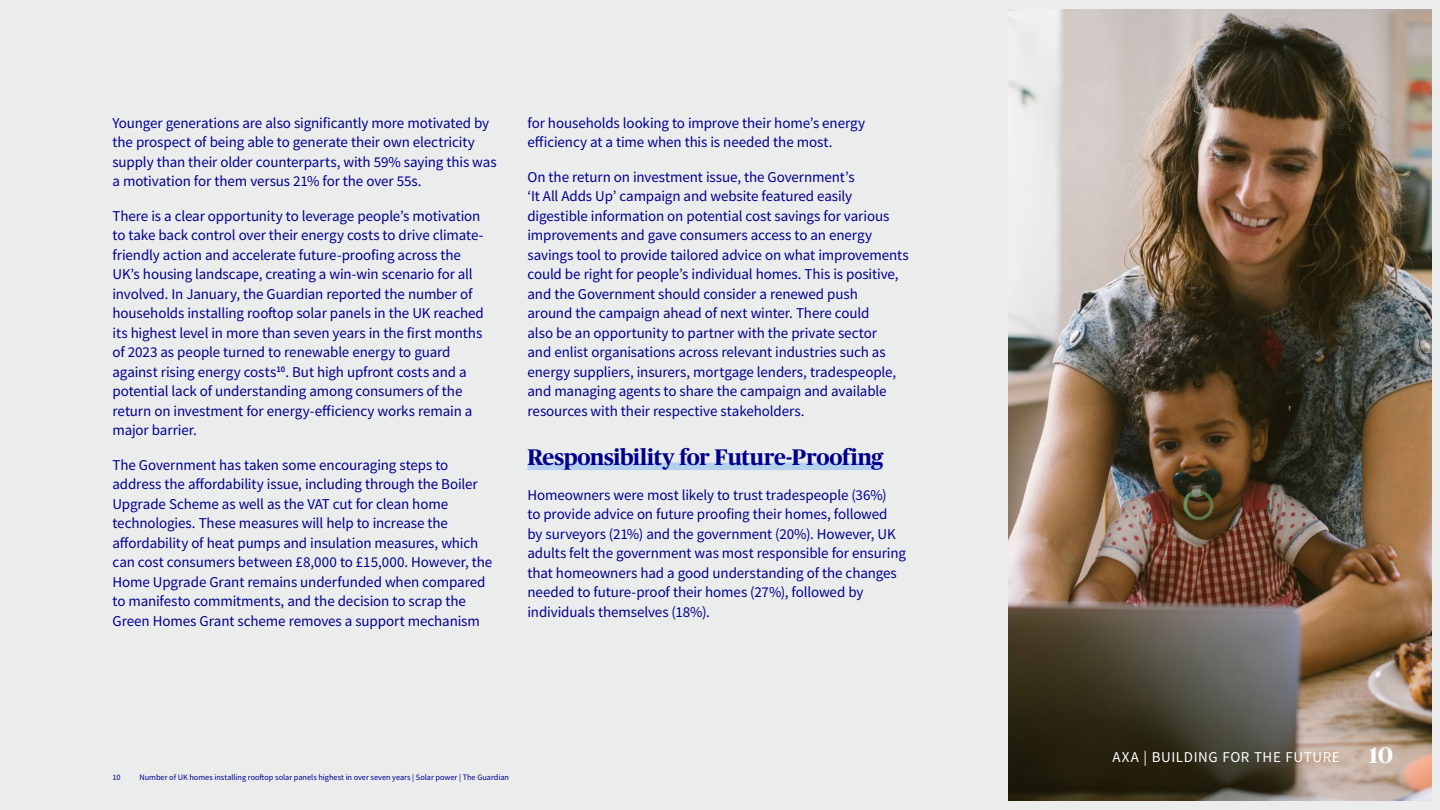
<style>
.page{position:relative;width:1440px;height:810px;background:#ebecec}
.page>*{position:absolute;margin:0;border:0;box-sizing:border-box;transform-origin:0 0}
.Body_bullets{font:700 22.5px "Publico Headline Trial";letter-spacing:-.015em;color:#00008f}
.t1{font:700 22.5px "Publico Headline Trial";color:#fff}
.Body_bullets-2{font:15px/19.5px "Source Sans Pro";letter-spacing:-.01em;color:#00008f}
.t2{font:15px "Source Sans Pro";letter-spacing:.04em;color:#fff}
.t3{font:8.25px "Source Sans Pro";letter-spacing:-.005em;color:#00008f}
</style>
<div class="page">
<div style="left:527px;top:463px;width:355px;height:7px;background:#b5d0ee"></div>
<img style="left:1008px;top:9px;width:423px;height:792px">
<p class="Body_bullets-2" style="left:112px;top:113px;width:386px">Younger generations are also significantly more motivated by the prospect of being able to generate their own electricity supply than their older counterparts, with 59% saying this was a motivation for them versus 21% for the over 55s.</p>
<p class="Body_bullets-2" style="left:112px;top:206px;width:373px">There is a clear opportunity to leverage people’s motivation to take back control over their energy costs to drive climate&shy;friendly action and accelerate future-proofing across the UK’s housing landscape, creating a win-win scenario for all involved. In January, the Guardian reported the number of households installing rooftop solar panels in the UK reached its highest level in more than seven years in the first months of 2023 as people turned to renewable energy to guard against rising energy costs<sup>10</sup>. But high upfront costs and a potential lack of understanding among consumers of the return on investment for energy-efficiency works remain a major barrier.</p>
<p class="Body_bullets-2" style="left:112px;top:455px;width:381px">The Government has taken some encouraging steps to address the affordability issue, including through the Boiler Upgrade Scheme as well as the VAT cut for clean home technologies. These measures will help to increase the affordability of heat pumps and insulation measures, which can cost consumers between £8,000 to £15,000. However, the Home Upgrade Grant remains underfunded when compared to manifesto commitments, and the decision to scrap the Green Homes Grant scheme removes a support mechanism</p>
<p class="Body_bullets-2" style="left:527px;top:113px;width:339px">for households looking to improve their home’s energy efficiency at a time when this is needed the most.</p>
<p class="Body_bullets-2" style="left:527px;top:167px;width:383px">On the return on investment issue, the Government’s<br>‘It All Adds Up’ campaign and website featured easily digestible information on potential cost savings for various improvements and gave consumers access to an energy savings tool to provide tailored advice on what improvements could be right for people’s individual homes. This is positive, and the Government should consider a renewed push<br>around the campaign ahead of next winter. There could<br>also be an opportunity to partner with the private sector<br>and enlist organisations across relevant industries such as energy suppliers, insurers, mortgage lenders, tradespeople, and managing agents to share the campaign and available resources with their respective stakeholders.</p>
<p class="Body_bullets" style="left:527px;top:448px;width:357px">Responsibility for Future-Proofing</p>
<p class="Body_bullets-2" style="left:527px;top:485px;width:380px">Homeowners were most likely to trust tradespeople (36%)<br>to provide advice on future proofing their homes, followed by surveyors (21%) and the government (20%). However, UK adults felt the government was most responsible for ensuring that homeowners had a good understanding of the changes needed to future-proof their homes (27%), followed by individuals themselves (18%).</p>
<p class="t3" style="left:112px;top:772px;width:10px">10</p>
<p class="t3" style="left:140px;top:772px;width:371px">Number of UK homes installing rooftop solar panels highest in over seven years | Solar power | The Guardian</p>
<p class="t2" style="left:1112px;top:747px;width:229px">AXA | BUILDING FOR THE FUTURE</p>
<p class="t1" style="left:1369px;top:746px;width:26px">10</p>
</div>
